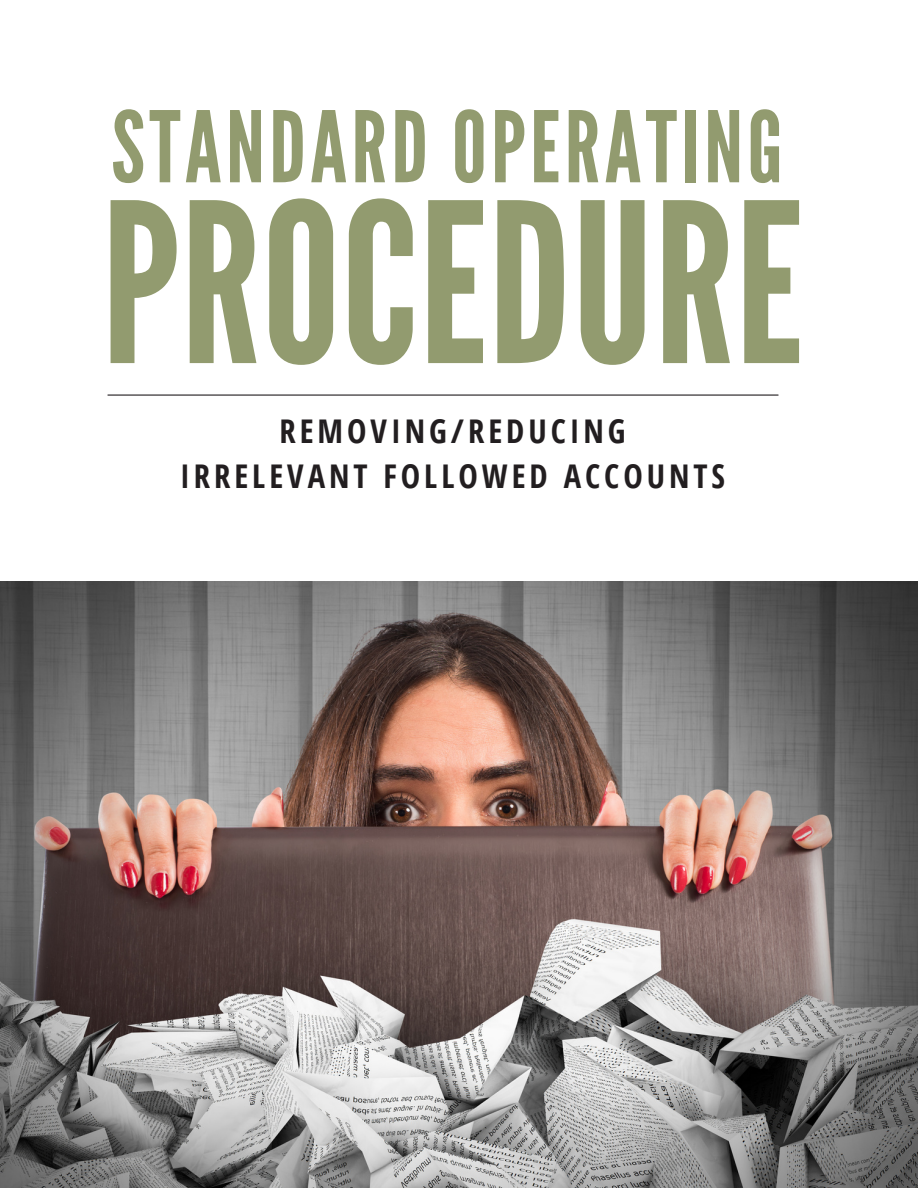
<style>
.page{position:relative;width:918px;height:1188px;background:#fff}
.page>*{position:absolute;margin:0;border:0;box-sizing:border-box;transform-origin:0 0}
.t1{font:221.7px "League Gothic";letter-spacing:.005em;color:#929b6f}
.t2{font:98.25px "League Gothic";letter-spacing:.045em;color:#929b6f}
.t3{font:700 32.7px "Open Sans Condensed";letter-spacing:.12em;color:#221e20}
</style>
<div class="page">
<img style="left:0;top:581px;width:918px;height:607px">
<hr style="left:108px;top:395px;width:670px;height:1px;background:#221e20">
<h1 class="t2" style="left:111px;top:90px;width:673px">STANDARD OPERATING</h1>
<h2 class="t1" style="left:102px;top:156px;width:703px">PROCEDURE</h2>
<p class="t3" style="left:280px;top:408px;width:348px">REMOVING/REDUCING</p>
<p class="t3" style="left:180px;top:453px;width:546px">IRRELEVANT FOLLOWED ACCOUNTS</p>
</div>
